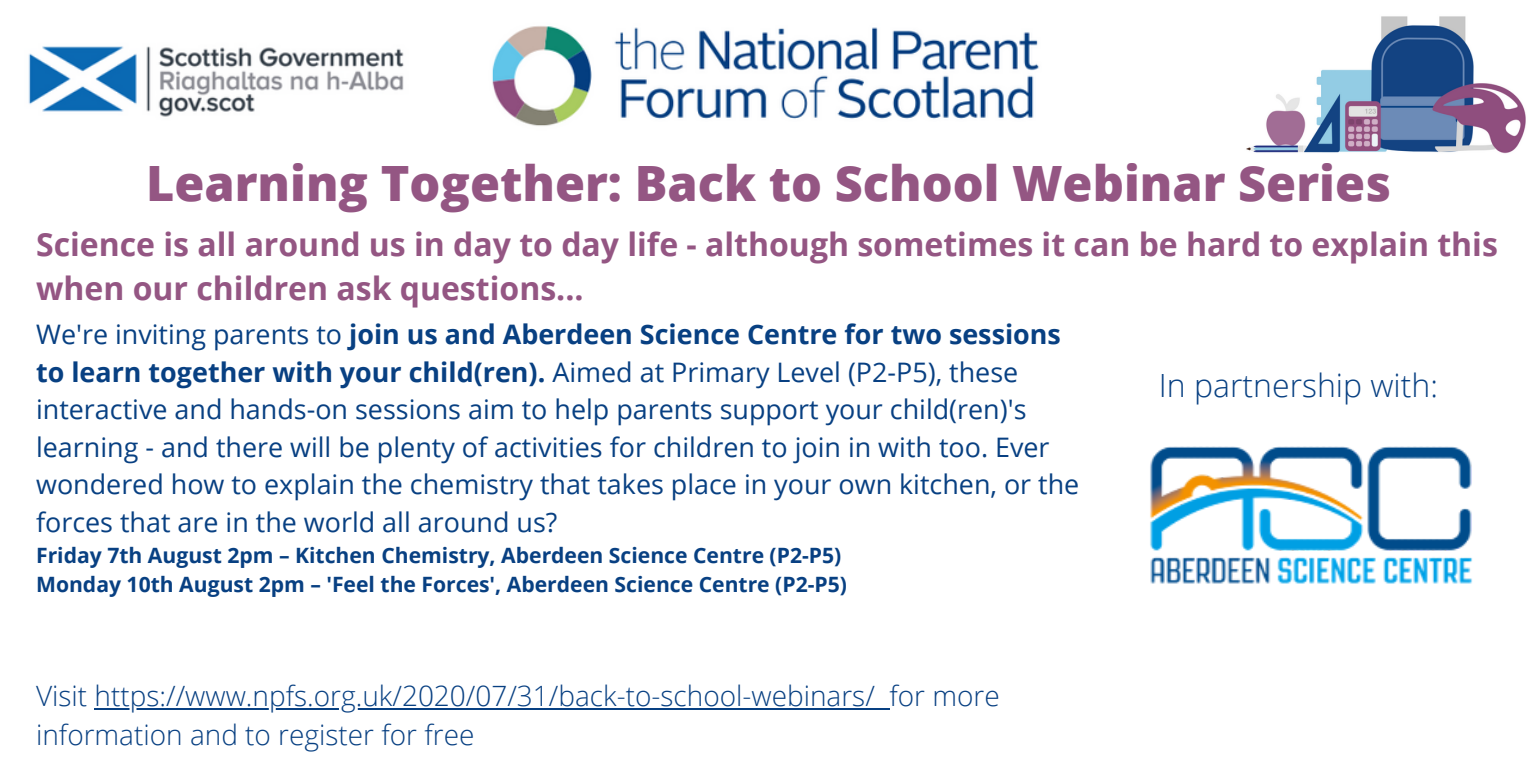
<style>
.page{position:relative;width:1536px;height:768px;background:#fff}
.page>*{position:absolute;margin:0;border:0;box-sizing:border-box;transform-origin:0 0}
.t1{font:800 48.6px "Open Sans";color:#945683}
.t2{font:700 32px/43.6px "Open Sans";color:#945683}
.t3{font:300 32px "Open Sans";color:#084082}
.t4{font:300 28px/39px "Open Sans";color:#084082}
.t5{font:26.8px/37.4px "Open Sans";color:#084082}
.t6{font:700 21.2px/28.8px "Open Sans";color:#084082}
.s1{font-weight:700}
</style>
<div class="page">
<img style="left:1246px;top:16px;width:280px;height:138px">
<img style="left:492px;top:26px;width:547px;height:100px">
<img style="left:28px;top:46px;width:376px;height:71px">
<hr style="left:95px;top:708px;width:780px;height:1px;background:#084082">
<svg style="left:875px;top:708px;width:14px;height:1px"></svg>
<img style="left:1150px;top:447px;width:322px;height:137px">
<h1 class="t1" style="left:146px;top:149px;width:1247px">Learning Together: Back to School Webinar Series</h1>
<p class="t2" style="left:36px;top:222px;width:1463px">Science is all around us in day to day life - although sometimes it can be hard to explain this when our children ask questions...</p>
<p class="t5" style="left:36px;top:315px;width:1045px">We're inviting parents to <span class="s1">join us and Aberdeen Science Centre for two sessions to learn together with your child(ren).</span> Aimed at Primary Level (P2-P5), these interactive and hands-on sessions aim to help parents support your child(ren)'s learning - and there will be plenty of activities for children to join in with too. Ever wondered how to explain the chemistry that takes place in your own kitchen, or the forces that are in the world all around us?</p>
<p class="t6" style="left:36px;top:541px;width:812px">Friday 7th August 2pm – Kitchen Chemistry, Aberdeen Science Centre (P2-P5)<br>Monday 10th August 2pm – 'Feel the Forces', Aberdeen Science Centre (P2-P5)</p>
<p class="t3" style="left:1159px;top:363px;width:281px">In partnership with:</p>
<p class="t4" style="left:36px;top:676px;width:965px">Visit https://www.npfs.org.uk/2020/07/31/back-to-school-webinars/ for more information and to register for free</p>
</div>
